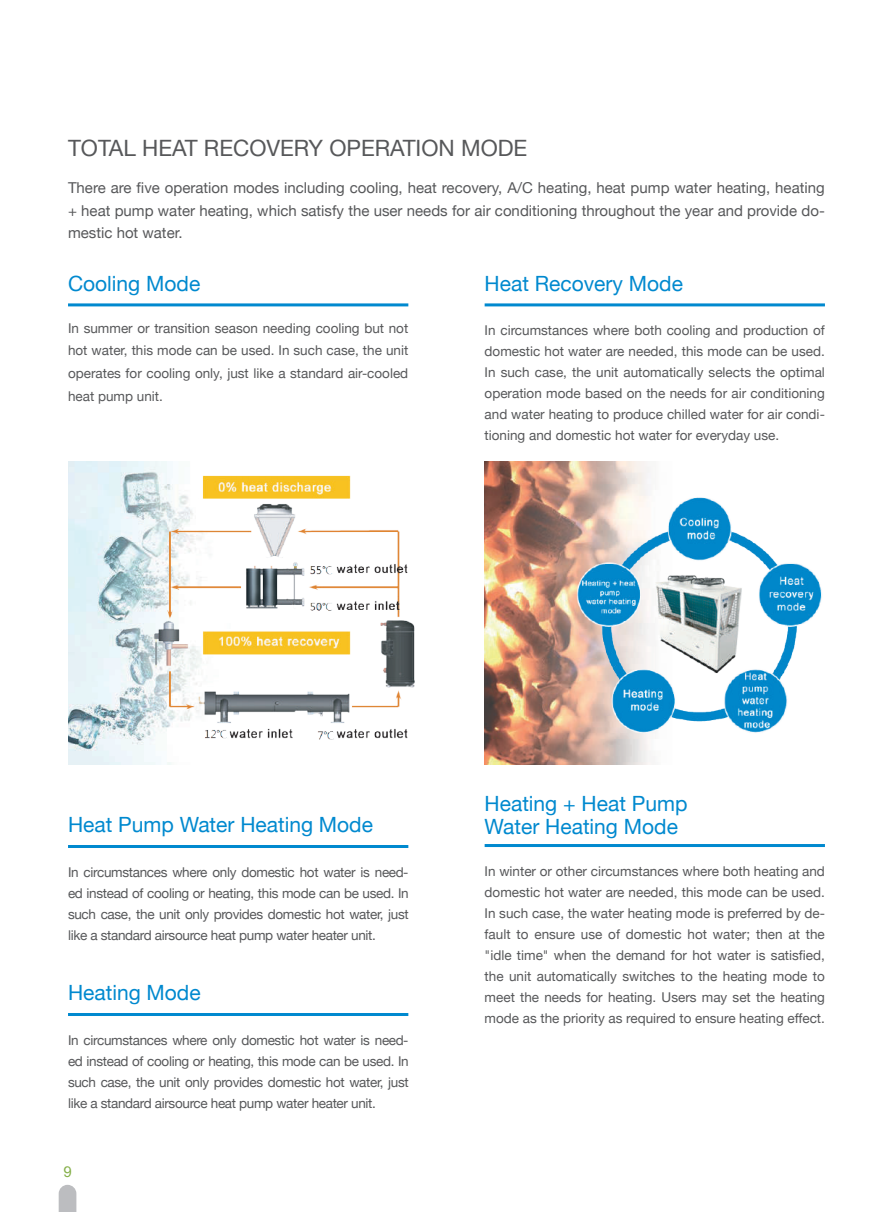
<style>
.page{position:relative;width:893px;height:1212px;background:#fff}
.page>*{position:absolute;margin:0;border:0;box-sizing:border-box;transform-origin:0 0}
.t1{font:22.5px "Helvetica Neue";color:#57585a}
.t2{font:21px/22.5px "Helvetica Neue";color:#0089cf}
.t3{font:15px/22.5px "Helvetica Neue";color:#57585a;text-align:justify}
.t4{font:15px "Arial";color:#84af48}
.t5{font:13.5px/21px "Helvetica Neue";color:#57585a;text-align:justify}
</style>
<div class="page">
<svg style="left:59px;top:1185px;width:17px;height:27px"></svg>
<hr style="left:68px;top:303px;width:340px;height:3px;background:#0089cf">
<hr style="left:485px;top:303px;width:340px;height:3px;background:#0089cf">
<hr style="left:68px;top:845px;width:340px;height:3px;background:#0089cf">
<hr style="left:68px;top:1013px;width:340px;height:3px;background:#0089cf">
<hr style="left:485px;top:844px;width:340px;height:3px;background:#0089cf">
<img style="left:68px;top:461px;width:202px;height:303px">
<img style="left:151px;top:476px;width:264px;height:268px">
<img style="left:485px;top:461px;width:165px;height:303px">
<img style="left:554px;top:480px;width:268px;height:264px">
<h1 class="t1" style="left:68px;top:132px;width:461px">TOTAL HEAT RECOVERY OPERATION MODE</h1>
<p class="t3" style="left:68px;top:178px;width:758px">There are five operation modes including cooling, heat recovery, A/C heating, heat pump water heating, heating + heat pump water heating, which satisfy the user needs for air conditioning throughout the year and provide do&shy;mestic hot water.</p>
<h2 class="t2" style="left:68px;top:273px;width:134px">Cooling Mode</h2>
<p class="t5" style="left:68px;top:318px;width:342px;line-height:22.5px">In summer or transition season needing cooling but not hot water, this mode can be used. In such case, the unit operates for cooling only, just like a standard air-cooled heat pump unit.</p>
<h2 class="t2" style="left:485px;top:273px;width:200px">Heat Recovery Mode</h2>
<p class="t5" style="left:485px;top:321px;width:342px">In circumstances where both cooling and production of domestic hot water are needed, this mode can be used.<br>In such case, the unit automatically selects the optimal operation mode based on the needs for air conditioning and water heating to produce chilled water for air condi&shy;tioning and domestic hot water for everyday use.</p>
<h2 class="t2" style="left:68px;top:815px;width:306px">Heat Pump Water Heating Mode</h2>
<p class="t5" style="left:68px;top:862px;width:342px">In circumstances where only domestic hot water is need&shy;ed instead of cooling or heating, this mode can be used. In such case, the unit only provides domestic hot water, just like a standard airsource heat pump water heater unit.</p>
<h2 class="t2" style="left:68px;top:983px;width:134px">Heating Mode</h2>
<p class="t5" style="left:68px;top:1030px;width:342px">In circumstances where only domestic hot water is need&shy;ed instead of cooling or heating, this mode can be used. In such case, the unit only provides domestic hot water, just like a standard airsource heat pump water heater unit.</p>
<p class="t4" style="left:63px;top:1163px;width:10px">9</p>
<h2 class="t2" style="left:485px;top:793px;width:204px">Heating + Heat Pump<br>Water Heating Mode</h2>
<h2 class="t2" style="left:515px;top:793px;width:204px">Heating + Heat Pump<br>Water Heating Mode</h2>
<p class="t5" style="left:485px;top:861px;width:342px">In winter or other circumstances where both heating and domestic hot water are needed, this mode can be used.<br>In such case, the water heating mode is preferred by de&shy;fault to ensure use of domestic hot water; then at the "idle time" when the demand for hot water is satisfied, the unit automatically switches to the heating mode to meet the needs for heating. Users may set the heating mode as the priority as required to ensure heating effect.</p>
</div>
